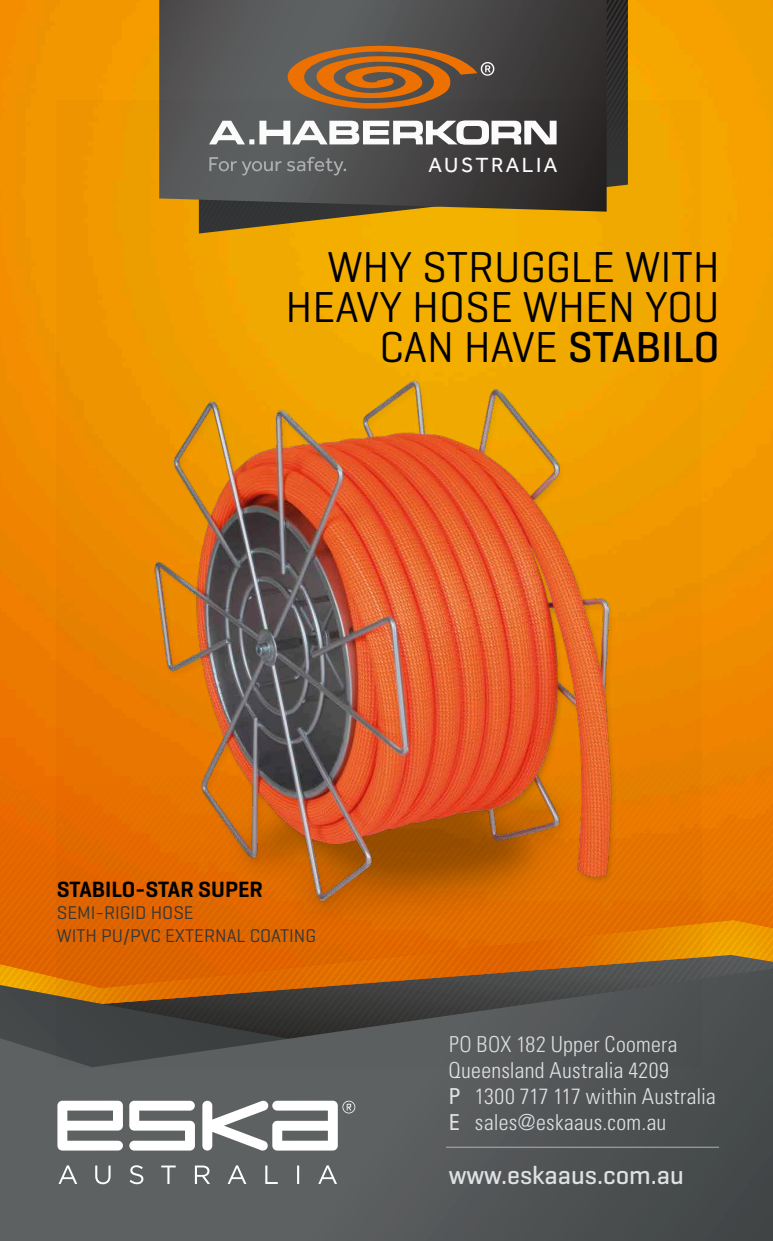
<style>
.page{position:relative;width:773px;height:1241px;background:#fff}
.page>*{position:absolute;margin:0;border:0;box-sizing:border-box;transform-origin:0 0}
.t1{font:44px/40px "Geogrotesque";color:#000;text-align:right}
.t2{font:500 26px "Geogrotesque";color:#e0e1e3}
.t3{font:600 22.5px "Geogrotesque";color:#000}
.t4{font:300 condensed 22px/26px "Univers LT Std";letter-spacing:.01em;color:#e0e1e3}
.t5{font:21.25px "Effra";letter-spacing:.12em;color:#fff}
.t6{font:18.75px/22.5px "Geogrotesque";color:#343738}
.s1{font-weight:500}
.s2{font-weight:400}
</style>
<div class="page">
<img style="left:0;top:0;width:772px;height:725px">
<svg style="left:606px;top:0;width:21px;height:101px"></svg>
<svg style="left:159px;top:0;width:447px;height:101px"></svg>
<svg style="left:209px;top:46px;width:347px;height:55px"></svg>
<img style="left:0;top:725px;width:772px;height:243px">
<svg style="left:0;top:968px;width:772px;height:272px"></svg>
<hr style="left:446px;top:1146px;width:273px;height:1px;background:#b0b2b2">
<svg style="left:57px;top:1099px;width:298px;height:84px"></svg>
<img style="left:57px;top:101px;width:644px;height:966px">
<p class="t5" style="left:428px;top:152px;width:130px">AUSTRALIA</p>
<h1 class="t1" style="left:285px;top:245px;width:436px">WHY STRUGGLE WITH<br>HEAVY HOSE WHEN YOU<br>CAN HAVE <span class="s1">STABILO</span></h1>
<p class="t3" style="left:57px;top:874px;width:208px">STABILO-STAR SUPER</p>
<p class="t6" style="left:57px;top:900px;width:261px">SEMI-RIGID HOSE<br>WITH PU/PVC EXTERNAL COATING</p>
<p class="t4" style="left:448px;top:1030px;width:269px">PO BOX 182 Upper Coomera<br>Queensland Australia 4209<br><span class="s2">P</span> 1300 717 117 within Australia<br><span class="s2">E</span> sales@eskaaus.com.au</p>
<p class="t2" style="left:448px;top:1158px;width:236px">www.eskaaus.com.au</p>
</div>
